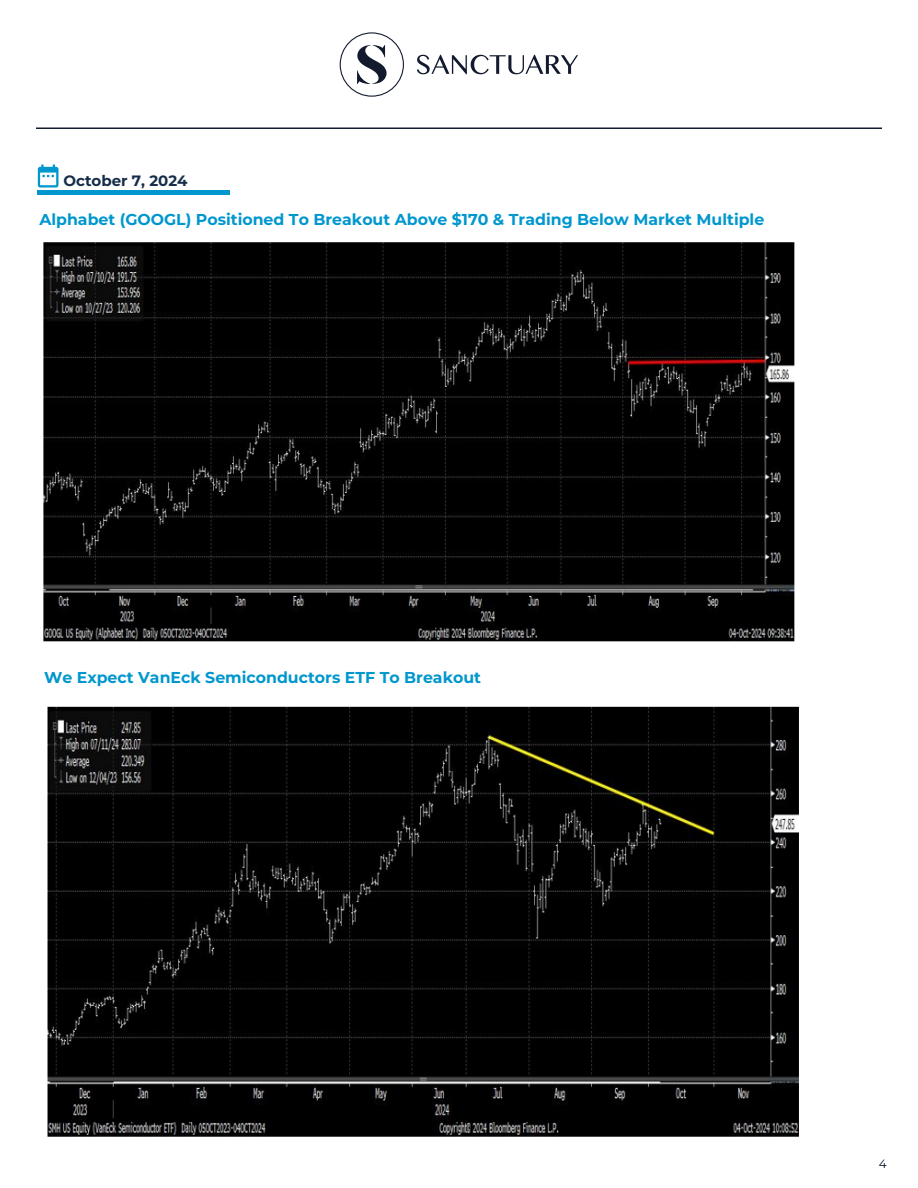
<style>
.page{position:relative;width:918px;height:1188px;background:#fff}
.page>*{position:absolute;margin:0;border:0;box-sizing:border-box;transform-origin:0 0}
.t1{font:700 15.75px "Montserrat";color:#0097ce}
.t2{font:700 15px "Montserrat";color:#162d4a}
.t3{font:12px "Montserrat";color:#00182f}
</style>
<div class="page">
<hr style="left:36px;top:128px;width:846px;height:1px;background:#121b2e">
<svg style="left:340px;top:32px;width:64px;height:65px"></svg>
<svg style="left:417px;top:55px;width:161px;height:19px"></svg>
<svg style="left:38px;top:165px;width:20px;height:23px"></svg>
<div style="left:38px;top:190px;width:192px;height:5px;background:#0097ce"></div>
<img style="left:43px;top:242px;width:752px;height:400px">
<img style="left:47px;top:706px;width:752px;height:431px">
<p class="t2" style="left:64px;top:171px;width:126px">October 7, 2024</p>
<p class="t1" style="left:39px;top:209px;width:726px">Alphabet (GOOGL) Positioned To Breakout Above $170 &amp; Trading Below Market Multiple</p>
<p class="t1" style="left:44px;top:667px;width:438px">We Expect VanEck Semiconductors ETF To Breakout</p>
<p class="t3" style="left:879px;top:1156px;width:9px">4</p>
</div>
